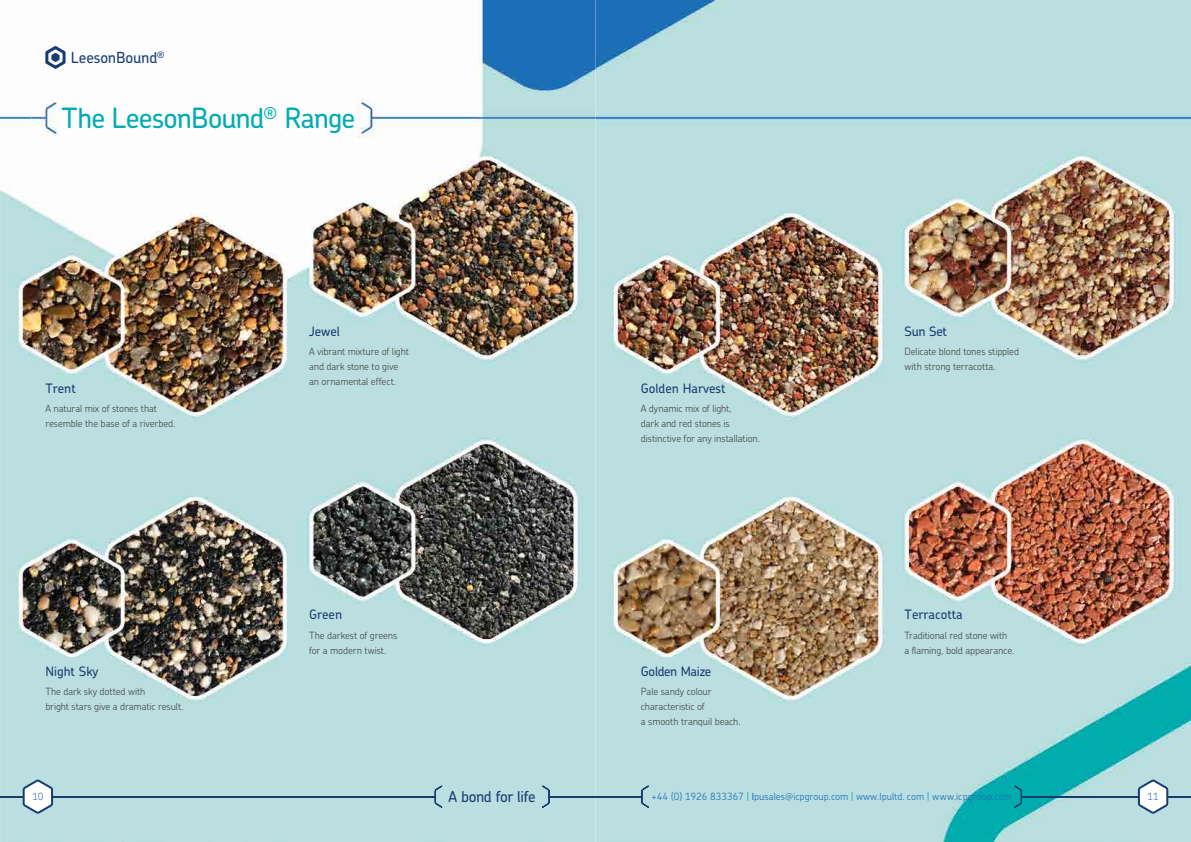
<style>
.page{position:relative;width:1191px;height:842px;background:#fff}
.page>*{position:absolute;margin:0;border:0;box-sizing:border-box;transform-origin:0 0}
.t1{font:500 28px "Chevin";letter-spacing:-.035em;color:#00acb0}
.t2{font:500 15.3px "Chevin";letter-spacing:-.01em;color:#183c71}
.t3{font:500 15.2px "Chevin";letter-spacing:-.025em;color:#183c71}
.t4{font:500 13px "Chevin";color:#183c71}
.t5{font:500 13px "Chevin";letter-spacing:-.02em;color:#183c71}
.t6{font:300 10px/15px "Chevin";letter-spacing:-.01em;color:#4a4a49}
.t7{font:300 10px "Chevin";color:#1d71b8}
.t8{font:300 10px "Chevin";color:#417dc0}
.s1{color:#00acb0}
.s2{font-family:"Chevin Pro";font-weight:500}
</style>
<div class="page">
<img style="left:0;top:0;width:1191px;height:842px">
<svg style="left:31px;top:103px;width:9px;height:29px"></svg>
<svg style="left:45px;top:46px;width:21px;height:23px"></svg>
<svg style="left:435px;top:785px;width:7px;height:23px"></svg>
<hr style="left:272px;top:796px;width:163px;height:1px;background:#193c6e">
<hr style="left:53px;top:796px;width:254px;height:1px;background:#193c6e">
<svg style="left:542px;top:785px;width:8px;height:23px"></svg>
<hr style="left:549px;top:796px;width:46px;height:1px;background:#193c6e">
<svg style="left:1014px;top:785px;width:8px;height:23px"></svg>
<hr style="left:1021px;top:796px;width:46px;height:1px;background:#193c6e">
<hr style="left:1024px;top:796px;width:115px;height:1px;background:#193c6e">
<svg style="left:0;top:780px;width:53px;height:34px"></svg>
<svg style="left:1138px;top:780px;width:53px;height:34px"></svg>
<svg style="left:641px;top:785px;width:8px;height:23px"></svg>
<hr style="left:595px;top:796px;width:47px;height:1px;background:#193c6e">
<h2 class="t2" style="left:71px;top:48px;width:95px">LeesonBound<sup>®</sup></h2>
<h1 class="t1" style="left:62px;top:100px;width:295px">The LeesonBound<sup>®</sup> Range</h1>
<h3 class="t4" style="left:45px;top:379px;width:32px">Trent</h3>
<p class="t6" style="left:45px;top:401px;width:132px">A natural mix of stones that resemble the base of a riverbed.</p>
<h3 class="t4" style="left:45px;top:663px;width:54px">Night Sky</h3>
<p class="t6" style="left:45px;top:684px;width:140px">The dark sky dotted with<br>bright stars give a dramatic result.</p>
<h3 class="t4" style="left:309px;top:323px;width:32px">Jewel</h3>
<p class="t6" style="left:309px;top:344px;width:101px">A vibrant mixture of light and dark stone to give an ornamental effect.</p>
<h3 class="t4" style="left:309px;top:606px;width:35px">Green</h3>
<p class="t6" style="left:309px;top:627px;width:90px">The darkest of greens for a modern twist.</p>
<h3 class="t4" style="left:641px;top:379px;width:86px">Golden Harvest</h3>
<p class="t6" style="left:641px;top:401px;width:121px">A dynamic mix of light,<br>dark and red stones is distinctive for any installation.</p>
<h3 class="t5" style="left:641px;top:663px;width:72px">Golden Maize</h3>
<p class="t6" style="left:641px;top:684px;width:101px">Pale sandy colour characteristic of<br>a smooth tranquil beach.</p>
<h3 class="t4" style="left:904px;top:323px;width:44px">Sun Set</h3>
<p class="t6" style="left:904px;top:344px;width:116px">Delicate blond tones stippled with strong terracotta.</p>
<h3 class="t4" style="left:904px;top:606px;width:60px">Terracotta</h3>
<p class="t6" style="left:904px;top:627px;width:111px">Traditional red stone with a flaming, bold appearance.</p>
<p class="t8" style="left:32px;top:790px;width:12px">10</p>
<h3 class="t3" style="left:448px;top:787px;width:89px">A bond for life</h3>
<p class="t7" style="left:651px;top:790px;width:362px">+44 (0) 1926 833367 <span class="s1">|</span> <span class="s2">l</span>pusales@icpgroup.com <span class="s1">|</span> www.lpultd. com <span class="s1">|</span> www.icpgroup.com</p>
<p class="t8" style="left:1147px;top:790px;width:13px">11</p>
</div>
